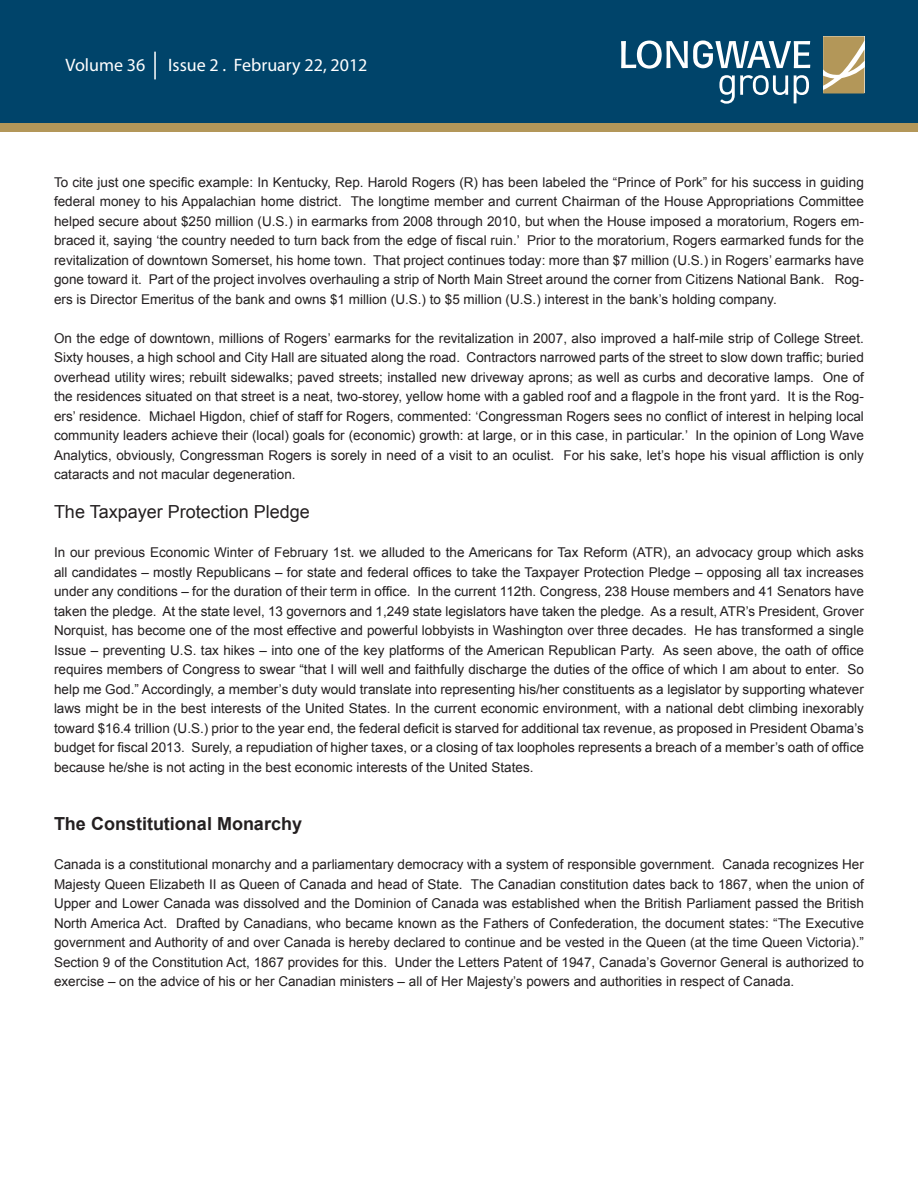
<style>
.page{position:relative;width:918px;height:1188px;background:#fff}
.page>*{position:absolute;margin:0;border:0;box-sizing:border-box;transform-origin:0 0}
.t1{font:18px "Myriad Pro";color:#fff}
.t2{font:18px "Arial";color:#231f20}
.t3{font:700 18px "Arial";color:#231f20}
.t4{font:13.5px/19.5px "Arial";color:#231f20;text-align:justify}
</style>
<div class="page">
<div style="left:0;top:122px;width:918px;height:10px;background:#b39759"></div>
<div style="left:0;top:0;width:918px;height:123px;background:#00446a"></div>
<hr style="left:154px;top:52px;width:2px;height:27px;background:#fff">
<svg style="left:621px;top:40px;width:189px;height:29px"></svg>
<svg style="left:719px;top:75px;width:69px;height:29px"></svg>
<svg style="left:794px;top:75px;width:15px;height:28px"></svg>
<svg style="left:823px;top:36px;width:41px;height:58px;background:#bfa977"></svg>
<p class="t1" style="left:66px;top:54px;width:81px">Volume 36</p>
<p class="t1" style="left:168px;top:54px;width:201px">Issue 2 . February 22, 2012</p>
<p class="t4" style="left:54px;top:172px;width:811px">To cite just one specific example: In Kentucky, Rep. Harold Rogers (R) has been labeled the “Prince of Pork” for his success in guiding federal money to his Appalachian home district. The longtime member and current Chairman of the House Appropriations Committee helped secure about $250 million (U.S.) in earmarks from 2008 through 2010, but when the House imposed a moratorium, Rogers em&shy;braced it, saying ‘the country needed to turn back from the edge of fiscal ruin.’ Prior to the moratorium, Rogers earmarked funds for the revitalization of downtown Somerset, his home town. That project continues today: more than $7 million (U.S.) in Rogers’ earmarks have gone toward it. Part of the project involves overhauling a strip of North Main Street around the corner from Citizens National Bank. Rog&shy;ers is Director Emeritus of the bank and owns $1 million (U.S.) to $5 million (U.S.) interest in the bank’s holding company.</p>
<p class="t4" style="left:54px;top:328px;width:811px">On the edge of downtown, millions of Rogers’ earmarks for the revitalization in 2007, also improved a half-mile strip of College Street.<br>Sixty houses, a high school and City Hall are situated along the road. Contractors narrowed parts of the street to slow down traffic; buried overhead utility wires; rebuilt sidewalks; paved streets; installed new driveway aprons; as well as curbs and decorative lamps. One of the residences situated on that street is a neat, two-storey, yellow home with a gabled roof and a flagpole in the front yard. It is the Rog&shy;ers’ residence. Michael Higdon, chief of staff for Rogers, commented: ‘Congressman Rogers sees no conflict of interest in helping local community leaders achieve their (local) goals for (economic) growth: at large, or in this case, in particular.’ In the opinion of Long Wave Analytics, obviously, Congressman Rogers is sorely in need of a visit to an oculist. For his sake, let’s hope his visual affliction is only cataracts and not macular degeneration.</p>
<p class="t2" style="left:54px;top:500px;width:257px">The Taxpayer Protection Pledge</p>
<p class="t4" style="left:54px;top:543px;width:811px">In our previous Economic Winter of February 1st. we alluded to the Americans for Tax Reform (ATR), an advocacy group which asks all candidates – mostly Republicans – for state and federal offices to take the Taxpayer Protection Pledge – opposing all tax increases under any conditions – for the duration of their term in office. In the current 112th. Congress, 238 House members and 41 Senators have taken the pledge. At the state level, 13 governors and 1,249 state legislators have taken the pledge. As a result, ATR’s President, Grover Norquist, has become one of the most effective and powerful lobbyists in Washington over three decades. He has transformed a single Issue – preventing U.S. tax hikes – into one of the key platforms of the American Republican Party. As seen above, the oath of office requires members of Congress to swear “that I will well and faithfully discharge the duties of the office of which I am about to enter. So help me God.” Accordingly, a member’s duty would translate into representing his/her constituents as a legislator by supporting whatever laws might be in the best interests of the United States. In the current economic environment, with a national debt climbing inexorably toward $16.4 trillion (U.S.) prior to the year end, the federal deficit is starved for additional tax revenue, as proposed in President Obama’s budget for fiscal 2013. Surely, a repudiation of higher taxes, or a closing of tax loopholes represents a breach of a member’s oath of office because he/she is not acting in the best economic interests of the United States.</p>
<p class="t3" style="left:54px;top:812px;width:250px">The Constitutional Monarchy</p>
<p class="t4" style="left:54px;top:855px;width:811px">Canada is a constitutional monarchy and a parliamentary democracy with a system of responsible government. Canada recognizes Her Majesty Queen Elizabeth II as Queen of Canada and head of State. The Canadian constitution dates back to 1867, when the union of Upper and Lower Canada was dissolved and the Dominion of Canada was established when the British Parliament passed the British North America Act. Drafted by Canadians, who became known as the Fathers of Confederation, the document states: “The Executive government and Authority of and over Canada is hereby declared to continue and be vested in the Queen (at the time Queen Victoria).” Section 9 of the Constitution Act, 1867 provides for this. Under the Letters Patent of 1947, Canada’s Governor General is authorized to exercise – on the advice of his or her Canadian ministers – all of Her Majesty’s powers and authorities in respect of Canada.</p>
</div>
